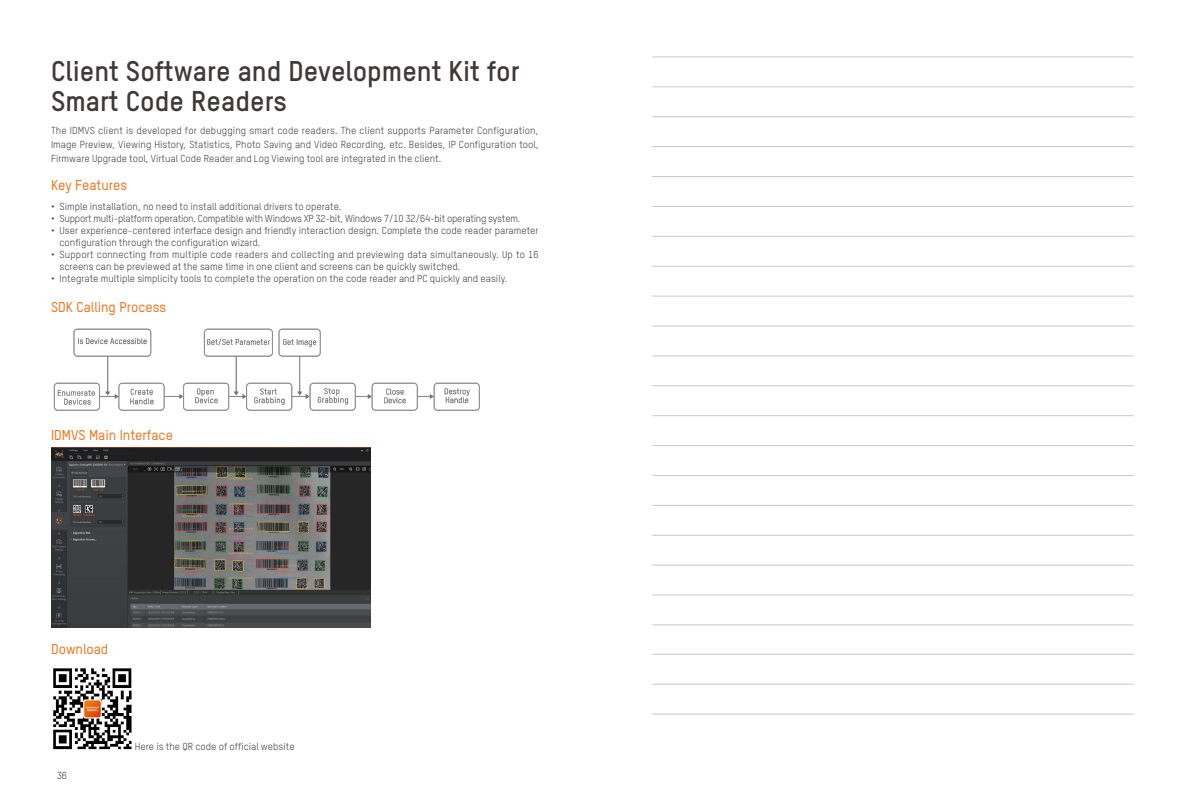
<style>
.page{position:relative;width:1191px;height:808px;background:#fff}
.page>*{position:absolute;margin:0;border:0;box-sizing:border-box;transform-origin:0 0}
.t1{font:700 28px/30px "TSTARPRO";color:#3e3a39}
.t2{font:500 14px "TSTARPRO";color:#ee741b}
.t3{font:10px/14px "TSTARPRO";color:#3e3a39}
.t4{font:10px "TSTARPRO";letter-spacing:-.02em;color:#3e3a39}
</style>
<div class="page">
<img style="left:53px;top:328px;width:427px;height:83px">
<img style="left:51px;top:448px;width:319px;height:179px">
<img style="left:53px;top:668px;width:79px;height:82px">
<hr style="left:652px;top:57px;width:481px;height:1px;background:#c8c8c8">
<hr style="left:652px;top:87px;width:481px;height:1px;background:#c8c8c8">
<hr style="left:652px;top:116px;width:481px;height:1px;background:#c8c8c8">
<hr style="left:652px;top:146px;width:481px;height:1px;background:#c8c8c8">
<hr style="left:652px;top:176px;width:481px;height:1px;background:#c8c8c8">
<hr style="left:652px;top:206px;width:481px;height:1px;background:#c8c8c8">
<hr style="left:652px;top:236px;width:481px;height:1px;background:#c8c8c8">
<hr style="left:652px;top:266px;width:481px;height:1px;background:#c8c8c8">
<hr style="left:652px;top:296px;width:481px;height:1px;background:#c8c8c8">
<hr style="left:652px;top:326px;width:481px;height:1px;background:#c8c8c8">
<hr style="left:652px;top:356px;width:481px;height:1px;background:#c8c8c8">
<hr style="left:652px;top:385px;width:481px;height:1px;background:#c8c8c8">
<hr style="left:652px;top:415px;width:481px;height:1px;background:#c8c8c8">
<hr style="left:652px;top:445px;width:481px;height:1px;background:#c8c8c8">
<hr style="left:652px;top:475px;width:481px;height:1px;background:#c8c8c8">
<hr style="left:652px;top:505px;width:481px;height:1px;background:#c8c8c8">
<hr style="left:652px;top:535px;width:481px;height:1px;background:#c8c8c8">
<hr style="left:652px;top:565px;width:481px;height:1px;background:#c8c8c8">
<hr style="left:652px;top:595px;width:481px;height:1px;background:#c8c8c8">
<hr style="left:652px;top:625px;width:481px;height:1px;background:#c8c8c8">
<hr style="left:652px;top:654px;width:481px;height:1px;background:#c8c8c8">
<hr style="left:652px;top:684px;width:481px;height:1px;background:#c8c8c8">
<hr style="left:652px;top:714px;width:481px;height:1px;background:#c8c8c8">
<h1 class="t1" style="left:51px;top:54px;width:470px">Client Software and Development Kit for<br>Smart Code Readers</h1>
<p class="t3" style="left:51px;top:123px;width:489px;text-align:justify">The IDMVS client is developed for debugging smart code readers. The client supports Parameter Configuration, Image Preview, Viewing History, Statistics, Photo Saving and Video Recording, etc. Besides, IP Configuration tool, Firmware Upgrade tool, Virtual Code Reader and Log Viewing tool are integrated in the client.</p>
<h2 class="t2" style="left:51px;top:176px;width:78px">Key Features</h2>
<p class="t3" style="left:51px;top:199px;width:292px">• Simple installation, no need to install additional drivers to operate.</p>
<p class="t4" style="left:51px;top:212px;width:471px">• Support multi-platform operation. Compatible with Windows XP 32-bit, Windows 7/10 32/64-bit operating system.</p>
<p class="t3" style="left:60px;top:224px;width:480px;line-height:12px;text-indent:-8px">• User experience-centered interface design and friendly interaction design. Complete the code reader parameter configuration through the configuration wizard.</p>
<p class="t3" style="left:60px;top:248px;width:481px;line-height:12px;text-indent:-8px">• Support connecting from multiple code readers and collecting and previewing data simultaneously. Up to 16 screens can be previewed at the same time in one client and screens can be quickly switched.</p>
<p class="t3" style="left:51px;top:271px;width:458px">• Integrate multiple simplicity tools to complete the operation on the code reader and PC quickly and easily.</p>
<h2 class="t2" style="left:51px;top:297px;width:117px">SDK Calling Process</h2>
<h2 class="t2" style="left:51px;top:425px;width:123px">IDMVS Main Interface</h2>
<h2 class="t2" style="left:51px;top:640px;width:59px">Download</h2>
<p class="t3" style="left:57px;top:768px;width:12px">36</p>
<p class="t3" style="left:135px;top:739px;width:161px">Here is the QR code of official website</p>
</div>
